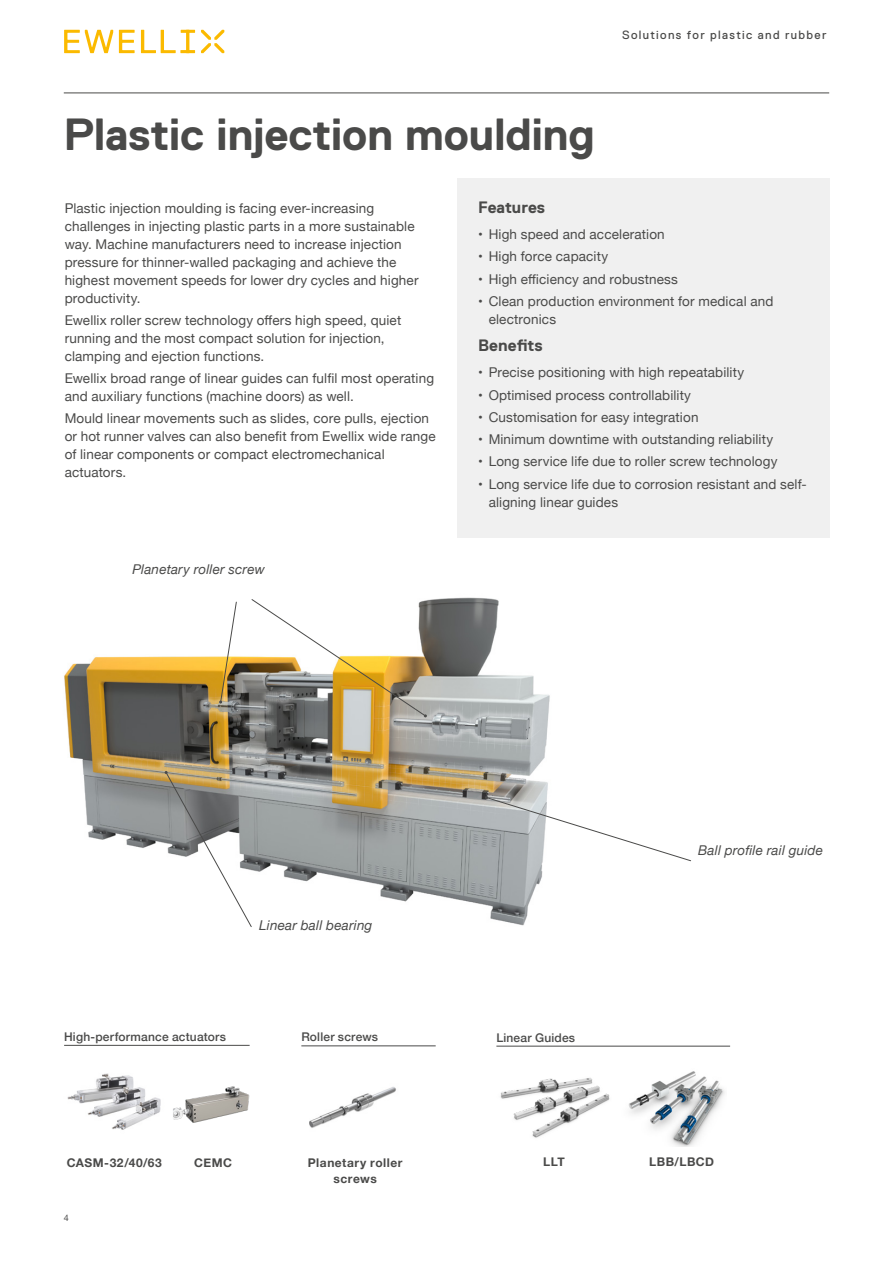
<style>
.page{position:relative;width:893px;height:1263px;background:#fff}
.page>*{position:absolute;margin:0;border:0;box-sizing:border-box;transform-origin:0 0}
.t1{font:700 45px "Replica Std";letter-spacing:-.01em;color:#4a4a49}
.t2{font:700 16.5px "Replica Std";color:#4a4a49}
.t3{font:13.5px/18px "Helvetica Neue";letter-spacing:.01em;color:#4a4a49}
.t4{font:italic 13.5px "Helvetica Neue";letter-spacing:.015em;color:#4a4a49}
.t5{font:500 12px "Helvetica Neue";letter-spacing:.015em;color:#4a4a49}
.t6{font:700 12px/16.5px "Helvetica Neue";letter-spacing:.04em;color:#4a4a49;text-align:center}
.t7{font:12px "Replica Std";letter-spacing:.11em;color:#4a4a49}
.t8{font:9px "Helvetica Neue";color:#4a4a49}
</style>
<div class="page">
<hr style="left:64px;top:93px;width:765px;height:1px;background:#4a4a49">
<svg style="left:64px;top:30px;width:131px;height:23px"></svg>
<svg style="left:201px;top:30px;width:23px;height:23px"></svg>
<img style="left:64px;top:597px;width:486px;height:329px">
<div style="left:457px;top:179px;width:372px;height:359px;background:#f0f0f0"></div>
<img style="left:309px;top:1087px;width:87px;height:41px">
<img style="left:500px;top:1078px;width:110px;height:60px">
<svg style="left:165px;top:771px;width:87px;height:156px"></svg>
<svg style="left:485px;top:796px;width:206px;height:66px"></svg>
<svg style="left:219px;top:601px;width:18px;height:103px"></svg>
<svg style="left:251px;top:598px;width:176px;height:119px"></svg>
<img style="left:173px;top:1086px;width:77px;height:37px">
<img style="left:67px;top:1073px;width:94px;height:57px">
<hr style="left:64px;top:1045px;width:186px;height:1px;background:#4a4a49">
<hr style="left:301px;top:1045px;width:135px;height:1px;background:#4a4a49">
<hr style="left:496px;top:1046px;width:234px;height:1px;background:#4a4a49">
<img style="left:628px;top:1071px;width:97px;height:76px">
<p class="t7" style="left:622px;top:28px;width:206px">Solutions for plastic and rubber</p>
<h1 class="t1" style="left:64px;top:109px;width:533px">Plastic injection moulding</h1>
<p class="t3" style="left:65px;top:200px;width:355px">Plastic injection moulding is facing ever-increasing challenges in injecting plastic parts in a more sustainable way. Machine manufacturers need to increase injection pressure for thinner-walled packaging and achieve the highest movement speeds for lower dry cycles and higher productivity.</p>
<p class="t3" style="left:65px;top:312px;width:338px">Ewellix roller screw technology offers high speed, quiet running and the most compact solution for injection, clamping and ejection functions.</p>
<p class="t3" style="left:65px;top:370px;width:371px">Ewellix broad range of linear guides can fulfil most operating and auxiliary functions (machine doors) as well.</p>
<p class="t3" style="left:65px;top:410px;width:372px">Mould linear movements such as slides, core pulls, ejection or hot runner valves can also benefit from Ewellix wide range of linear components or compact electromechanical actuators.</p>
<p class="t4" style="left:132px;top:560px;width:134px">Planetary roller screw</p>
<p class="t2" style="left:478px;top:198px;width:69px">Features</p>
<p class="t3" style="left:478px;top:226px;width:188px">• High speed and acceleration</p>
<p class="t3" style="left:478px;top:248px;width:132px">• High force capacity</p>
<p class="t3" style="left:478px;top:271px;width:201px">• High efficiency and robustness</p>
<p class="t3" style="left:489px;top:293px;width:286px;text-indent:-11px">• Clean production environment for medical and electronics</p>
<p class="t2" style="left:478px;top:336px;width:66px">Benefits</p>
<p class="t3" style="left:478px;top:364px;width:268px">• Precise positioning with high repeatability</p>
<p class="t3" style="left:478px;top:386px;width:214px">• Optimised process controllability</p>
<p class="t3" style="left:478px;top:409px;width:222px">• Customisation for easy integration</p>
<p class="t3" style="left:478px;top:431px;width:297px">• Minimum downtime with outstanding reliability</p>
<p class="t3" style="left:478px;top:453px;width:301px">• Long service life due to roller screw technology</p>
<p class="t3" style="left:489px;top:475px;width:320px;text-indent:-11px">• Long service life due to corrosion resistant and self&shy;aligning linear guides</p>
<p class="t4" style="left:259px;top:915px;width:115px">Linear ball bearing</p>
<p class="t4" style="left:698px;top:840px;width:126px">Ball profile rail guide</p>
<p class="t5" style="left:64px;top:1027px;width:164px">High-performance actuators</p>
<p class="t5" style="left:301px;top:1027px;width:78px">Roller screws</p>
<p class="t5" style="left:496px;top:1027px;width:80px">Linear Guides</p>
<p class="t6" style="left:67px;top:1155px;width:97px">CASM-32/40/63</p>
<p class="t6" style="left:543px;top:1154px;width:23px">LLT</p>
<p class="t6" style="left:649px;top:1153px;width:66px">LBB/LBCD</p>
<p class="t6" style="left:194px;top:1155px;width:39px">CEMC</p>
<p class="t6" style="left:308px;top:1154px;width:96px">Planetary roller screws</p>
<p class="t8" style="left:64px;top:1211px;width:7px">4</p>
</div>
